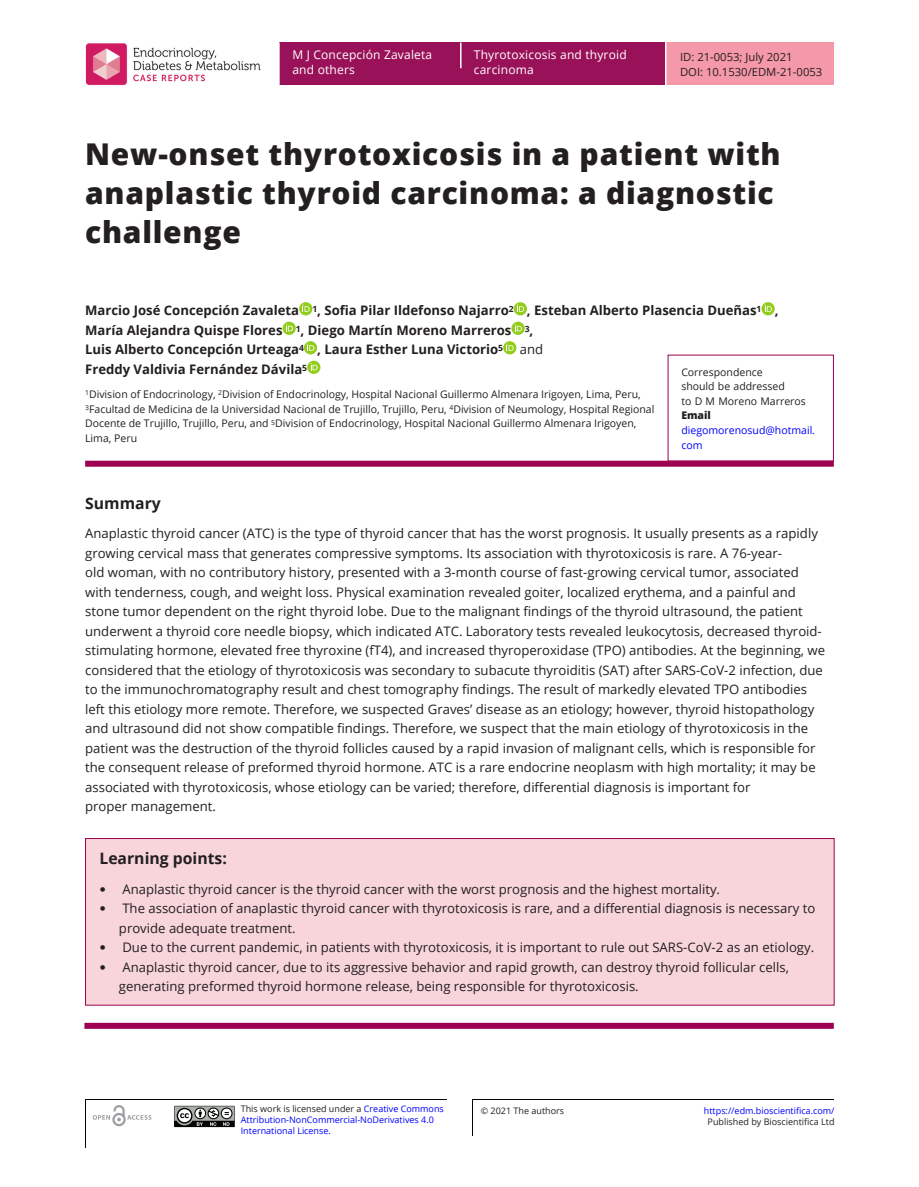
<style>
.page{position:relative;width:919px;height:1187px;background:#fff}
.page>*{position:absolute;margin:0;border:0;box-sizing:border-box;transform-origin:0 0}
.CT{font:800 30px/39px "Open Sans";letter-spacing:.025em;color:#231f20}
.ABS_H{font:700 15.75px "Open Sans";color:#231f20}
.ABS_TXT{font:13.2px/19.5px "Open Sans";color:#231f20}
.AU{font:700 13.2px/19.5px "Open Sans";color:#231f20}
.AU-2{font:13.2px "Open Sans";color:#231f20}
.Article_Title{font:12px/14.7px "Open Sans";letter-spacing:.015em;color:#fff}
.Author_Name{font:12px/14.7px "Open Sans";letter-spacing:.015em;color:#fff}
.t1{font:11.25px/14.1px "Open Sans";color:#231f20}
.Address{font:10.5px/14.7px "Open Sans";color:#231f20}
.Corres{font:10.5px "Open Sans";color:#231f20}
.Corres-2{font:10.5px/14.7px "Open Sans";color:#00f}
.Corres-3{font:800 10.5px "Open Sans";color:#231f20}
.t2{font:9px/10.5px "Open Sans";color:#00f}
.t3{font:9px "Open Sans";color:#231f20}
.s1{font-family:"Frutiger LT Std"}
.s2{color:#231f20}
</style>
<div class="page">
<div style="left:280px;top:43px;width:385px;height:42px;background:#991259"></div>
<div style="left:666px;top:43px;width:167px;height:42px;background:#f598a9"></div>
<svg style="left:460px;top:43px;width:1px;height:25px"></svg>
<img style="left:85px;top:43px;width:176px;height:42px">
<hr style="left:85px;top:1099px;width:1px;height:48px;background:#040503">
<hr style="left:472px;top:1099px;width:1px;height:36px;background:#050504">
<hr style="left:85px;top:1098px;width:361px;height:1px;background:#050504">
<hr style="left:472px;top:1099px;width:361px;height:1px;background:#050504">
<svg style="left:174px;top:1105px;width:61px;height:23px"></svg>
<svg style="left:93px;top:1105px;width:58px;height:21px"></svg>
<div style="left:85px;top:460px;width:748px;height:6px;background:#9e0151"></div>
<svg style="left:299px;top:302px;width:13px;height:13px"></svg>
<svg style="left:302px;top:304px;width:7px;height:8px"></svg>
<svg style="left:513px;top:302px;width:14px;height:13px"></svg>
<svg style="left:517px;top:304px;width:7px;height:8px"></svg>
<svg style="left:761px;top:302px;width:13px;height:13px"></svg>
<svg style="left:764px;top:304px;width:7px;height:8px"></svg>
<svg style="left:282px;top:321px;width:14px;height:14px"></svg>
<svg style="left:286px;top:324px;width:7px;height:7px"></svg>
<svg style="left:511px;top:321px;width:13px;height:14px"></svg>
<svg style="left:514px;top:324px;width:8px;height:7px"></svg>
<svg style="left:304px;top:341px;width:13px;height:13px"></svg>
<svg style="left:307px;top:343px;width:7px;height:8px"></svg>
<svg style="left:503px;top:341px;width:13px;height:13px"></svg>
<svg style="left:506px;top:343px;width:7px;height:8px"></svg>
<svg style="left:307px;top:360px;width:13px;height:14px"></svg>
<svg style="left:310px;top:363px;width:7px;height:7px"></svg>
<div style="left:86px;top:838px;width:748px;height:167px;background:#f7d5db"></div>
<div style="left:84px;top:1022px;width:749px;height:6px;background:#9e0151"></div>
<div style="left:85px;top:838px;width:749px;height:167px;border:1px solid #9e0151"></div>
<p class="Author_Name" style="left:292px;top:47px;width:141px">M J Concepción Zavaleta and others</p>
<p class="Article_Title" style="left:474px;top:47px;width:154px">Thyrotoxicosis and thyroid carcinoma</p>
<p class="t1" style="left:680px;top:50px;width:144px">ID: 21-0053; July 2021<br>DOI: 10.1530/EDM-21-0053</p>
<p class="CT" style="left:85px;top:133px;width:697px">New-onset thyrotoxicosis in a patient with anaplastic thyroid carcinoma: a diagnostic challenge</p>
<p class="AU" style="left:85px;top:300px;width:694px">Marcio José Concepción Zavaleta <sup>1</sup>, Sofia Pilar Ildefonso Najarro<sup>2</sup> , Esteban Alberto Plasencia Dueñas<sup>1</sup> ,<br>María Alejandra Quispe Flores <sup>1</sup>, Diego Martín Moreno Marreros <sup>3</sup>,<br>Luis Alberto Concepción Urteaga<sup>4</sup> , Laura Esther Luna Victorio<sup>5</sup></p>
<p class="AU-2" style="left:520px;top:340px;width:25px">and</p>
<p class="AU" style="left:85px;top:359px;width:223px">Freddy Valdivia Fernández Dávila<sup>5</sup></p>
<p class="Address" style="left:85px;top:386px;width:570px"><sup>1</sup>Division of Endocrinology, <sup>2</sup>Division of Endocrinology, Hospital Nacional Guillermo Almenara Irigoyen, Lima, Peru, <sup>3</sup>Facultad de Medicina de la Universidad Nacional de Trujillo, Trujillo, Peru, <sup>4</sup>Division of Neumology, Hospital Regional Docente de Trujillo, Trujillo, Peru, and <sup>5</sup>Division of Endocrinology, Hospital Nacional Guillermo Almenara Irigoyen, Lima, Peru</p>
<p class="Corres" style="left:681px;top:364px;width:83px">Correspondence</p>
<p class="Corres" style="left:681px;top:379px;width:105px">should be addressed</p>
<p class="Corres" style="left:681px;top:394px;width:126px">to D M Moreno Marreros</p>
<p class="Corres-3" style="left:681px;top:407px;width:31px">Email</p>
<p class="Corres-2" style="left:681px;top:422px;width:135px">diegomorenosud@hotmail. com</p>
<p class="ABS_H" style="left:85px;top:492px;width:77px">Summary</p>
<p class="ABS_TXT" style="left:85px;top:523px;width:741px">Anaplastic thyroid cancer (ATC) is the type of thyroid cancer that has the worst prognosis. It usually presents as a rapidly growing cervical mass that generates compressive symptoms. Its association with thyrotoxicosis is rare. A 76-year-<br>old woman, with no contributory history, presented with a 3-month course of fast-growing cervical tumor, associated with tenderness, cough, and weight loss. Physical examination revealed goiter, localized erythema, and a painful and stone tumor dependent on the right thyroid lobe. Due to the malignant findings of the thyroid ultrasound, the patient underwent a thyroid core needle biopsy, which indicated ATC. Laboratory tests revealed leukocytosis, decreased thyroid&shy;stimulating hormone, elevated free thyroxine (fT4), and increased thyroperoxidase (TPO) antibodies. At the beginning, we considered that the etiology of thyrotoxicosis was secondary to subacute thyroiditis (SAT) after SARS-CoV-2 infection, due to the immunochromatography result and chest tomography findings. The result of markedly elevated TPO antibodies left this etiology more remote. Therefore, we suspected Graves’ disease as an etiology; however, thyroid histopathology and ultrasound did not show compatible findings. Therefore, we suspect that the main etiology of thyrotoxicosis in the patient was the destruction of the thyroid follicles caused by a rapid invasion of malignant cells, which is responsible for the consequent release of preformed thyroid hormone. ATC is a rare endocrine neoplasm with high mortality; it may be associated with thyrotoxicosis, whose etiology can be varied; therefore, differential diagnosis is important for<br>proper management.</p>
<h1 class="ABS_H" style="left:99px;top:847px;width:129px">Learning points:</h1>
<p class="ABS_TXT" style="left:99px;top:878px;width:622px"><span class="s1">•</span> Anaplastic thyroid cancer is the thyroid cancer with the worst prognosis and the highest mortality.</p>
<p class="ABS_TXT" style="left:119px;top:898px;width:698px;text-indent:-20px"><span class="s1">•</span> The association of anaplastic thyroid cancer with thyrotoxicosis is rare, and a differential diagnosis is necessary to provide adequate treatment.</p>
<p class="ABS_TXT" style="left:99px;top:937px;width:716px"><span class="s1">•</span> Due to the current pandemic, in patients with thyrotoxicosis, it is important to rule out SARS-CoV-2 as an etiology.</p>
<p class="ABS_TXT" style="left:119px;top:956px;width:671px;text-indent:-20px"><span class="s1">•</span> Anaplastic thyroid cancer, due to its aggressive behavior and rapid growth, can destroy thyroid follicular cells, generating preformed thyroid hormone release, being responsible for thyrotoxicosis.</p>
<p class="t2" style="left:241px;top:1103px;width:204px"><span class="s2">This work is licensed under a</span> Creative Commons<br>Attribution-NonCommercial-NoDerivatives 4.0<br>International License.</p>
<p class="t3" style="left:481px;top:1103px;width:85px">© 2021 The authors</p>
<p class="t2" style="left:703px;top:1104px;width:132px">https://edm.bioscientifica.com/</p>
<p class="t3" style="left:707px;top:1115px;width:128px">Published by Bioscientifica Ltd</p>
</div>
